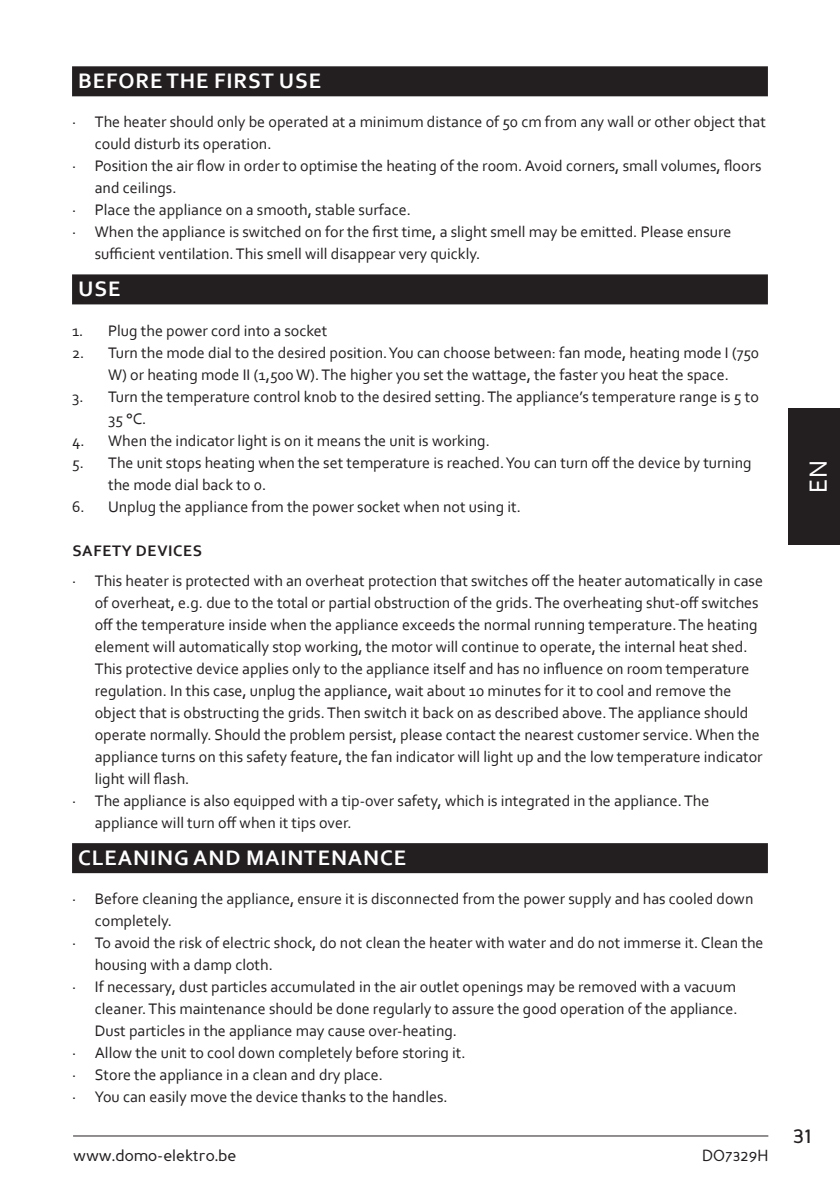
<style>
.page{position:relative;width:840px;height:1191px;background:#fff}
.page>*{position:absolute;margin:0;border:0;box-sizing:border-box;transform-origin:0 0}
.t1{font:26px "Corbel";color:#fff}
.t2{font:24px "Perspective Sans";color:#231f20}
.t3{font:700 22px "Corbel";letter-spacing:.04em;color:#fff}
.t4{font:16px/22px "Corbel";color:#231f20}
.t5{font:16px "Perspective Sans";color:#231f20}
.t6{font:700 16px "Corbel";letter-spacing:.04em;color:#231f20}
</style>
<div class="page">
<hr style="left:73px;top:1135px;width:694px;height:1px;background:#231f20">
<div style="left:788px;top:408px;width:51px;height:136px;background:#231f20"></div>
<div style="left:72px;top:66px;width:695px;height:30px;background:#231f20"></div>
<div style="left:72px;top:274px;width:695px;height:30px;background:#231f20"></div>
<div style="left:72px;top:843px;width:695px;height:30px;background:#231f20"></div>
<h3 class="t3" style="left:78px;top:67px;width:244px">BEFORE THE FIRST USE</h3>
<p class="t4" style="left:72px;top:111px;width:695px">· The heater should only be operated at a minimum distance of 50 cm from any wall or other object that</p>
<p class="t4" style="left:95px;top:133px;width:178px">could disturb its operation.</p>
<p class="t4" style="left:72px;top:155px;width:690px">· Position the air flow in order to optimise the heating of the room. Avoid corners, small volumes, floors</p>
<p class="t4" style="left:95px;top:177px;width:83px">and ceilings.</p>
<p class="t4" style="left:72px;top:199px;width:340px">· Place the appliance on a smooth, stable surface.</p>
<p class="t4" style="left:72px;top:221px;width:660px">· When the appliance is switched on for the first time, a slight smell may be emitted. Please ensure</p>
<p class="t4" style="left:95px;top:243px;width:387px">sufficient ventilation. This smell will disappear very quickly.</p>
<h3 class="t3" style="left:78px;top:275px;width:44px">USE</h3>
<p class="t4" style="left:72px;top:319px;width:257px">1. Plug the power cord into a socket</p>
<p class="t4" style="left:72px;top:341px;width:688px;text-align:center">2. Turn the mode dial to the desired position. You can choose between: fan mode, heating mode I (750<br>W) or heating mode II (1,500 W). The higher you set the wattage, the faster you heat the space.</p>
<p class="t4" style="left:108px;top:385px;width:652px;text-indent:-36px">3. Turn the temperature control knob to the desired setting. The appliance’s temperature range is 5 to<br>35 °C.</p>
<p class="t4" style="left:72px;top:429px;width:419px">4. When the indicator light is on it means the unit is working.</p>
<p class="t4" style="left:108px;top:451px;width:644px;text-indent:-36px">5. The unit stops heating when the set temperature is reached. You can turn off the device by turning the mode dial back to 0.</p>
<p class="t4" style="left:72px;top:495px;width:450px">6. Unplug the appliance from the power socket when not using it.</p>
<p class="t6" style="left:72px;top:540px;width:131px">SAFETY DEVICES</p>
<p class="t4" style="left:72px;top:569px;width:692px">· This heater is protected with an overheat protection that switches off the heater automatically in case</p>
<p class="t4" style="left:95px;top:591px;width:665px">of overheat, e.g. due to the total or partial obstruction of the grids. The overheating shut-off switches</p>
<p class="t4" style="left:95px;top:613px;width:664px">off the temperature inside when the appliance exceeds the normal running temperature. The heating</p>
<p class="t4" style="left:95px;top:635px;width:654px">element will automatically stop working, the motor will continue to operate, the internal heat shed.</p>
<p class="t4" style="left:95px;top:657px;width:656px">This protective device applies only to the appliance itself and has no influence on room temperature</p>
<p class="t4" style="left:95px;top:679px;width:637px">regulation. In this case, unplug the appliance, wait about 10 minutes for it to cool and remove the</p>
<p class="t4" style="left:95px;top:701px;width:654px">object that is obstructing the grids. Then switch it back on as described above. The appliance should</p>
<p class="t4" style="left:95px;top:723px;width:666px">operate normally. Should the problem persist, please contact the nearest customer service. When the</p>
<p class="t4" style="left:95px;top:745px;width:669px">appliance turns on this safety feature, the fan indicator will light up and the low temperature indicator</p>
<p class="t4" style="left:95px;top:767px;width:96px">light will flash.</p>
<p class="t4" style="left:72px;top:789px;width:638px">· The appliance is also equipped with a tip-over safety, which is integrated in the appliance. The</p>
<p class="t4" style="left:95px;top:811px;width:258px">appliance will turn off when it tips over.</p>
<h3 class="t3" style="left:78px;top:844px;width:329px">CLEANING AND MAINTENANCE</h3>
<p class="t4" style="left:72px;top:887px;width:682px">· Before cleaning the appliance, ensure it is disconnected from the power supply and has cooled down</p>
<p class="t4" style="left:95px;top:909px;width:79px">completely.</p>
<p class="t4" style="left:72px;top:931px;width:692px">· To avoid the risk of electric shock, do not clean the heater with water and do not immerse it. Clean the</p>
<p class="t4" style="left:95px;top:953px;width:179px">housing with a damp cloth.</p>
<p class="t4" style="left:72px;top:975px;width:665px">· If necessary, dust particles accumulated in the air outlet openings may be removed with a vacuum</p>
<p class="t4" style="left:95px;top:997px;width:644px">cleaner. This maintenance should be done regularly to assure the good operation of the appliance.</p>
<p class="t4" style="left:95px;top:1019px;width:364px">Dust particles in the appliance may cause over-heating.</p>
<p class="t4" style="left:72px;top:1041px;width:395px">· Allow the unit to cool down completely before storing it.</p>
<p class="t4" style="left:72px;top:1063px;width:312px">· Store the appliance in a clean and dry place.</p>
<p class="t4" style="left:72px;top:1085px;width:377px">· You can easily move the device thanks to the handles.</p>
<p class="t5" style="left:73px;top:1146px;width:165px">www.domo-elektro.be</p>
<p class="t5" style="left:701px;top:1146px;width:68px">DO7329H</p>
<h1 class="t1" style="left:801px;top:492px;width:34px;rotate:-90deg">EN</h1>
<h2 class="t2" style="left:792px;top:1120px;width:20px">31</h2>
</div>
